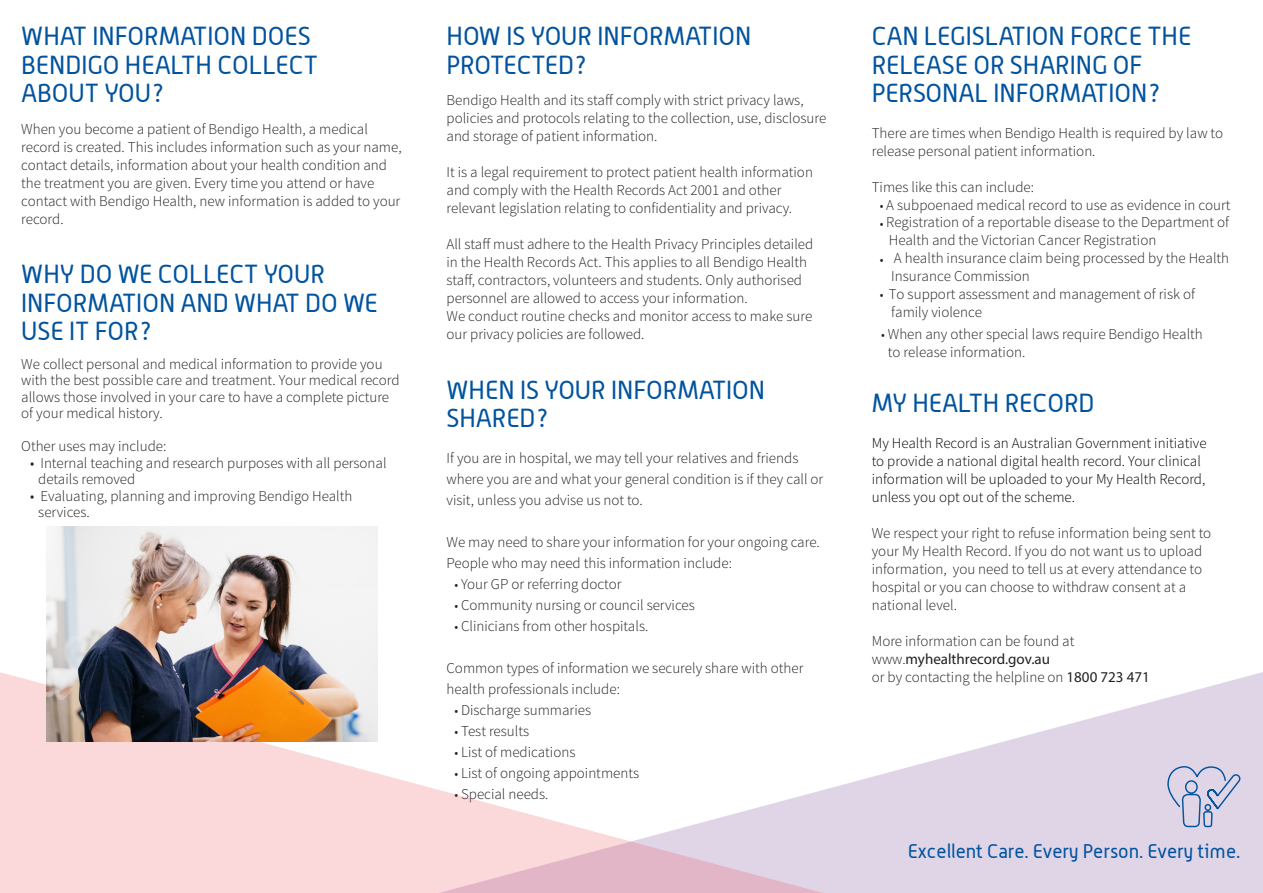
<style>
.page{position:relative;width:1263px;height:893px;background:#fff}
.page>*{position:absolute;margin:0;border:0;box-sizing:border-box;transform-origin:0 0}
._1_Heading{font:25.5px/28.5px "Alwyn";color:#01539e}
.t1{font:19.35px "Alwyn";color:#01539e}
.Bullet_list{font:300 15px/16.5px "Source Sans Pro";color:#231f20}
.Bullet_list-2{font:300 15px "Source Sans Pro";color:#000}
.Bullet_list-3{font:15px "Myriad Pro";color:#231f20}
.Bullet_list-4{font:300 13.5px "Source Sans Pro";color:#231f20}
.s1{font-size:13.5px}
.s2{font-family:"Source Sans Pro";font-weight:300}
.s3{font-family:"Myriad Pro";font-weight:400}
</style>
<div class="page">
<svg style="left:871px;top:672px;width:392px;height:221px;fill:#e0d5e7"></svg>
<svg style="left:0;top:672px;width:871px;height:221px"></svg>
<svg style="left:1167px;top:750px;width:74px;height:135px;background:#d2cde2"></svg>
<img style="left:46px;top:526px;width:332px;height:216px">
<p class="_1_Heading" style="left:21px;top:22px;width:298px">WHAT INFORMATION DOES<br>BENDIGO HEALTH COLLECT<br>ABOUT YOU?</p>
<p class="Bullet_list" style="left:21px;top:121px;width:348px">When you become a patient of Bendigo Health, a medical</p>
<p class="Bullet_list" style="left:21px;top:139px;width:382px">record is created. This includes information such as your name,</p>
<p class="Bullet_list" style="left:21px;top:157px;width:367px">contact details, information about your health condition and</p>
<p class="Bullet_list" style="left:21px;top:175px;width:355px">the treatment you are given. Every time you attend or have</p>
<p class="Bullet_list" style="left:21px;top:193px;width:381px">contact with Bendigo Health, new information is added to your</p>
<p class="Bullet_list" style="left:21px;top:211px;width:44px">record.</p>
<p class="_1_Heading" style="left:21px;top:260px;width:358px">WHY DO WE COLLECT YOUR<br>INFORMATION AND WHAT DO WE<br>USE IT FOR?</p>
<p class="Bullet_list" style="left:21px;top:356px;width:363px">We collect personal and medical information to provide you</p>
<p class="Bullet_list" style="left:21px;top:372px;width:380px">with the best possible care and treatment. Your medical record</p>
<p class="Bullet_list" style="left:21px;top:389px;width:369px">allows those involved in your care to have a complete picture</p>
<p class="Bullet_list" style="left:21px;top:405px;width:143px">of your medical history.</p>
<p class="Bullet_list" style="left:21px;top:438px;width:147px">Other uses may include:</p>
<p class="Bullet_list" style="left:38px;top:455px;width:350px;text-indent:-8px">• Internal teaching and research purposes with all personal details removed</p>
<p class="Bullet_list" style="left:38px;top:488px;width:316px;text-indent:-8px">• Evaluating, planning and improving Bendigo Health services.</p>
<p class="_1_Heading" style="left:446px;top:22px;width:307px">HOW IS YOUR INFORMATION<br>PROTECTED?</p>
<p class="Bullet_list" style="left:446px;top:92px;width:359px">Bendigo Health and its staff comply with strict privacy laws,</p>
<p class="Bullet_list" style="left:446px;top:110px;width:381px">policies and protocols relating to the collection, use, disclosure</p>
<p class="Bullet_list" style="left:446px;top:128px;width:212px">and storage of patient information.</p>
<p class="Bullet_list" style="left:446px;top:164px;width:368px">It is a legal requirement to protect patient health information</p>
<p class="Bullet_list" style="left:446px;top:182px;width:336px">and comply with the Health Records Act 2001 and other</p>
<p class="Bullet_list" style="left:446px;top:200px;width:347px">relevant legislation relating to confidentiality and privacy.</p>
<p class="Bullet_list" style="left:446px;top:236px;width:368px">All staff must adhere to the Health Privacy Principles detailed</p>
<p class="Bullet_list" style="left:446px;top:254px;width:362px">in the Health Records Act. This applies to all Bendigo Health</p>
<p class="Bullet_list" style="left:446px;top:272px;width:357px">staff, contractors, volunteers and students. Only authorised</p>
<p class="Bullet_list" style="left:446px;top:290px;width:303px">personnel are allowed to access your information.</p>
<p class="Bullet_list" style="left:446px;top:308px;width:367px">We conduct routine checks and monitor access to make sure</p>
<p class="Bullet_list" style="left:446px;top:326px;width:200px">our privacy policies are followed.</p>
<p class="_1_Heading" style="left:446px;top:375px;width:320px">WHEN IS YOUR INFORMATION<br>SHARED?</p>
<p class="Bullet_list" style="left:446px;top:450px;width:353px">If you are in hospital, we may tell your relatives and friends</p>
<p class="Bullet_list" style="left:446px;top:471px;width:378px">where you are and what your general condition is if they call or</p>
<p class="Bullet_list" style="left:446px;top:492px;width:198px">visit, unless you advise us not to.</p>
<p class="Bullet_list" style="left:446px;top:534px;width:375px">We may need to share your information for your ongoing care.</p>
<p class="Bullet_list" style="left:446px;top:555px;width:287px">People who may need this information include:</p>
<p class="Bullet_list" style="left:455px;top:576px;width:168px"><span class="s1">•</span> Your GP or referring doctor</p>
<p class="Bullet_list" style="left:455px;top:597px;width:242px"><span class="s1">•</span> Community nursing or council services</p>
<p class="Bullet_list" style="left:455px;top:618px;width:195px"><span class="s1">•</span> Clinicians from other hospitals.</p>
<p class="Bullet_list" style="left:446px;top:660px;width:358px">Common types of information we securely share with other</p>
<p class="Bullet_list" style="left:446px;top:681px;width:175px">health professionals include:</p>
<p class="Bullet_list" style="left:455px;top:702px;width:138px"><span class="s1">•</span> Discharge summaries</p>
<p class="Bullet_list" style="left:455px;top:723px;width:76px"><span class="s1">•</span> Test results</p>
<p class="Bullet_list" style="left:455px;top:744px;width:122px"><span class="s1">•</span> List of medications</p>
<p class="Bullet_list" style="left:455px;top:765px;width:186px"><span class="s1">•</span> List of ongoing appointments</p>
<p class="Bullet_list" style="left:455px;top:786px;width:95px"><span class="s1">•</span> Special needs.</p>
<p class="_1_Heading" style="left:872px;top:22px;width:321px">CAN LEGISLATION FORCE THE<br>RELEASE OR SHARING OF<br>PERSONAL INFORMATION?</p>
<p class="Bullet_list" style="left:872px;top:125px;width:353px">There are times when Bendigo Health is required by law to</p>
<p class="Bullet_list" style="left:872px;top:143px;width:225px">release personal patient information.</p>
<p class="Bullet_list" style="left:872px;top:179px;width:164px">Times like this can include:</p>
<p class="Bullet_list" style="left:880px;top:197px;width:352px"><span class="s1">•</span> A subpoenaed medical record to use as evidence in court</p>
<p class="Bullet_list-4" style="left:880px;top:216px;width:5px">•</p>
<p class="Bullet_list" style="left:886px;top:214px;width:344px">Registration of a reportable disease to the Department of</p>
<p class="Bullet_list" style="left:889px;top:232px;width:269px">Health and the Victorian Cancer Registration</p>
<p class="Bullet_list" style="left:894px;top:250px;width:337px">A health insurance claim being processed by the Health</p>
<p class="Bullet_list" style="left:891px;top:268px;width:140px">Insurance Commission</p>
<p class="Bullet_list" style="left:889px;top:286px;width:308px">To support assessment and management of risk of</p>
<p class="Bullet_list" style="left:891px;top:304px;width:92px">family violence</p>
<p class="Bullet_list" style="left:888px;top:325px;width:317px;line-height:18px;text-indent:-6px"><span class="s1">•</span> When any other special laws require Bendigo Health to release information.</p>
<p class="_1_Heading" style="left:872px;top:389px;width:224px">MY HEALTH RECORD</p>
<p class="Bullet_list-2" style="left:872px;top:434px;width:336px">My Health Record is an Australian Government initiative</p>
<p class="Bullet_list-2" style="left:872px;top:452px;width:331px">to provide a national digital health record. Your clinical</p>
<p class="Bullet_list-2" style="left:872px;top:470px;width:335px">information will be uploaded to your My Health Record,</p>
<p class="Bullet_list-2" style="left:872px;top:488px;width:205px">unless you opt out of the scheme.</p>
<p class="Bullet_list" style="left:872px;top:525px;width:341px">We respect your right to refuse information being sent to</p>
<p class="Bullet_list" style="left:872px;top:543px;width:332px">your My Health Record. If you do not want us to upload</p>
<p class="Bullet_list" style="left:872px;top:561px;width:332px">information, you need to tell us at every attendance to</p>
<p class="Bullet_list" style="left:872px;top:579px;width:316px">hospital or you can choose to withdraw consent at a</p>
<p class="Bullet_list" style="left:872px;top:597px;width:87px">national level.</p>
<p class="Bullet_list" style="left:872px;top:633px;width:204px">More information can be found at</p>
<p class="Bullet_list-3" style="left:872px;top:650px;width:180px"><span class="s2">www.</span>myhealthrecord.gov.au</p>
<p class="Bullet_list" style="left:872px;top:669px;width:280px">or by contacting the helpline on <span class="s3">1800 723 471</span></p>
<p class="Bullet_list-4" style="left:880px;top:252px;width:5px">•</p>
<p class="Bullet_list-4" style="left:880px;top:287px;width:5px">•</p>
<p class="t1" style="left:908px;top:840px;width:334px">Excellent Care. Every Person. Every time.</p>
</div>
